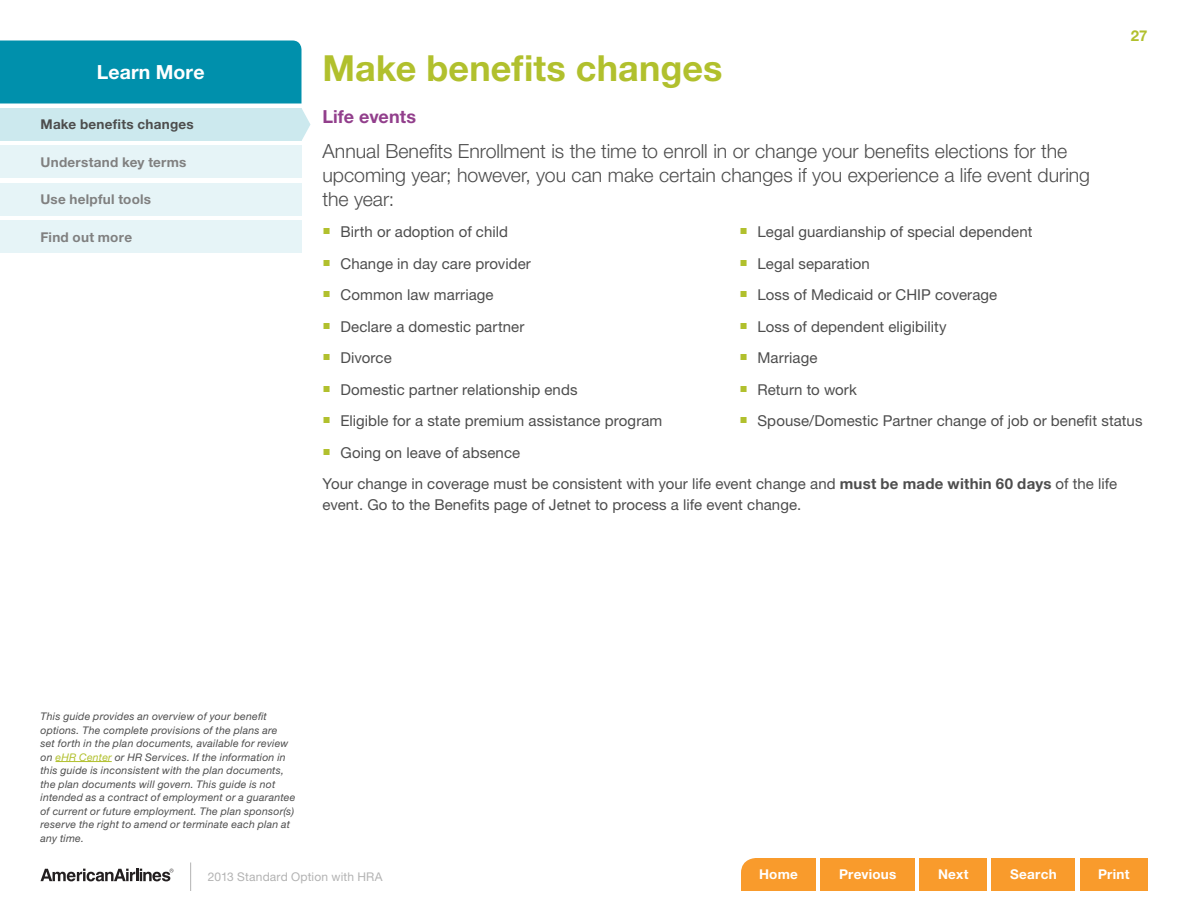
<style>
.page{position:relative;width:1188px;height:918px;background:#fff}
.page>*{position:absolute;margin:0;border:0;box-sizing:border-box;transform-origin:0 0}
.t1{font:700 36px "Helvetica Neue LT Std";letter-spacing:.005em;color:#b1c02d}
.t2{font:300 19.5px/24px "Helvetica Neue LT Std";color:#4d4d4d}
.t3{font:700 19.5px "Helvetica Neue LT Std";letter-spacing:.005em;color:#fff}
.t4{font:700 18px "Helvetica Neue LT Std";color:#923f8c}
.t5{font:15px/21px "Helvetica Neue LT Std";letter-spacing:.005em;color:#4d4d4d}
.t6{font:700 15px "Helvetica Neue LT Std";color:#b1c02d}
.t7{font:700 13.5px "Helvetica Neue LT Std";letter-spacing:.02em;color:#808080}
.t8{font:700 13.5px "Helvetica Neue LT Std";letter-spacing:.02em;color:#fff}
.t9{font:700 13.5px "Helvetica Neue LT Std";letter-spacing:.02em;color:#4d4d4d}
.t10{font:12px "Helvetica Neue LT Std";letter-spacing:.015em;color:#b3b3b3}
.t11{font:italic 10.5px/13.5px "Helvetica Neue LT Std";letter-spacing:.02em;color:#4d4d4d}
.s1{font-family:"Carta Std";color:#b1c02d}
.s2{font-weight:700}
.s3{color:#b1c02d}
</style>
<div class="page">
<div style="left:920px;top:858px;width:67px;height:33px;background:#f99b2c"></div>
<div style="left:741px;top:858px;width:75px;height:33px;background:#f99b2c"></div>
<div style="left:820px;top:858px;width:95px;height:33px;background:#f99b2c"></div>
<div style="left:1080px;top:858px;width:68px;height:33px;background:#f99b2c"></div>
<div style="left:992px;top:858px;width:84px;height:33px;background:#f99b2c"></div>
<div style="left:0;top:146px;width:302px;height:32px;background:#e6f4f7"></div>
<div style="left:0;top:183px;width:302px;height:33px;background:#e6f4f7"></div>
<div style="left:0;top:220px;width:302px;height:34px;background:#e6f4f7"></div>
<svg style="left:0;top:40px;width:310px;height:101px;background:#54b4c7"></svg>
<svg style="left:41px;top:869px;width:132px;height:12px"></svg>
<svg style="left:190px;top:862px;width:1px;height:29px"></svg>
<hr style="left:56px;top:761px;width:56px;height:1px;background:#b1c02d">
<h2 class="t3" style="left:97px;top:60px;width:109px">Learn More</h2>
<p class="t9" style="left:40px;top:116px;width:155px">Make benefits changes</p>
<p class="t7" style="left:40px;top:154px;width:148px">Understand key terms</p>
<p class="t7" style="left:40px;top:191px;width:112px">Use helpful tools</p>
<p class="t7" style="left:40px;top:229px;width:93px">Find out more</p>
<p class="t6" style="left:1131px;top:26px;width:18px">27</p>
<h1 class="t1" style="left:322px;top:46px;width:402px">Make benefits changes</h1>
<p class="t4" style="left:322px;top:105px;width:95px">Life events</p>
<h2 class="t2" style="left:322px;top:138px;width:769px">Annual Benefits Enrollment is the time to enroll in or change your benefits elections for the upcoming year; however, you can make certain changes if you experience a life event during the year:</h2>
<p class="t5" style="left:322px;top:221px;width:187px"><span class="s1">■</span> Birth or adoption of child</p>
<p class="t5" style="left:322px;top:252px;width:210px"><span class="s1">■</span> Change in day care provider</p>
<p class="t5" style="left:322px;top:284px;width:173px"><span class="s1">■</span> Common law marriage</p>
<p class="t5" style="left:322px;top:315px;width:203px"><span class="s1">■</span> Declare a domestic partner</p>
<p class="t5" style="left:323px;top:347px;width:71px"><span class="s1">■</span> Divorce</p>
<p class="t5" style="left:323px;top:378px;width:257px"><span class="s1">■</span> Domestic partner relationship ends</p>
<p class="t5" style="left:323px;top:410px;width:341px"><span class="s1">■</span> Eligible for a state premium assistance program</p>
<p class="t5" style="left:323px;top:441px;width:199px"><span class="s1">■</span> Going on leave of absence</p>
<p class="t5" style="left:740px;top:221px;width:294px"><span class="s1">■</span> Legal guardianship of special dependent</p>
<p class="t5" style="left:740px;top:252px;width:132px"><span class="s1">■</span> Legal separation</p>
<p class="t5" style="left:740px;top:284px;width:259px"><span class="s1">■</span> Loss of Medicaid or CHIP coverage</p>
<p class="t5" style="left:740px;top:315px;width:209px"><span class="s1">■</span> Loss of dependent eligibility</p>
<p class="t5" style="left:740px;top:347px;width:79px"><span class="s1">■</span> Marriage</p>
<p class="t5" style="left:740px;top:378px;width:119px"><span class="s1">■</span> Return to work</p>
<p class="t5" style="left:740px;top:410px;width:405px"><span class="s1">■</span> Spouse/Domestic Partner change of job or benefit status</p>
<p class="t5" style="left:323px;top:473px;width:796px">Your change in coverage must be consistent with your life event change and <span class="s2">must be made within 60 days</span> of the life event. Go to the Benefits page of Jetnet to process a life event change.</p>
<p class="t11" style="left:40px;top:709px;width:256px">This guide provides an overview of your benefit options. The complete provisions of the plans are<br>set forth in the plan documents, available for review on <span class="s3">eHR Center</span> or HR Services. If the information in this guide is inconsistent with the plan documents, the plan documents will govern. This guide is not intended as a contract of employment or a guarantee of current or future employment. The plan sponsor(s) reserve the right to amend or terminate each plan at any time.</p>
<p class="t10" style="left:208px;top:870px;width:176px">2013 Standard Option with HRA</p>
<p class="t8" style="left:759px;top:866px;width:40px">Home</p>
<p class="t8" style="left:839px;top:866px;width:59px">Previous</p>
<p class="t8" style="left:938px;top:866px;width:32px">Next</p>
<p class="t8" style="left:1010px;top:866px;width:48px">Search</p>
<p class="t8" style="left:1098px;top:866px;width:33px">Print</p>
</div>
